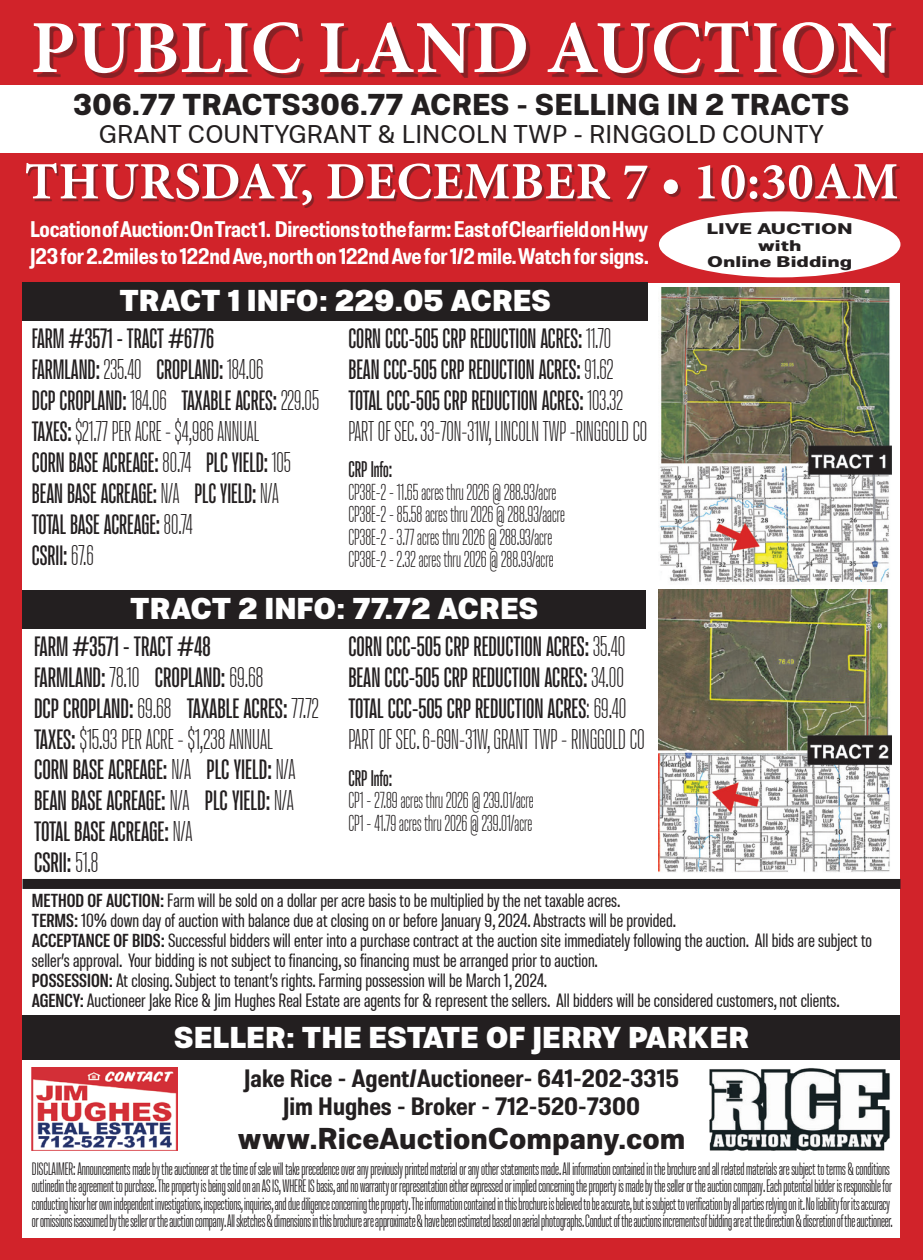
<style>
.page{position:relative;width:923px;height:1260px;background:#fff}
.page>*{position:absolute;margin:0;border:0;box-sizing:border-box;transform-origin:0 0}
.t1{font:700 75px "Minion Pro";letter-spacing:.01em;color:#fff}
.t2{font:700 52.5px "Minion Pro";letter-spacing:.01em;color:#fff}
.t3{font:900 30px "Molde";color:#fff}
.t4{font:700 30px "Molde";color:#231f20}
.t5{font:700 extra-condensed 27.75px/31px "Molde";color:#231f20;scale:.95 1}
.t6{font:700 extra-condensed 27.75px "Molde";color:#231f20}
.t7{font:extra-condensed 27.75px "Molde";color:#231f20}
.t8{font:extra-condensed 27.75px "Molde";color:#231f20;scale:.95 1}
.t9{font:700 semi-condensed 25px/27.5px "Molde";color:#231f20;text-align:center}
.t10{font:25px "Molde";color:#231f20}
.t11{font:extra-condensed 22.5px "Molde";color:#231f20;scale:.95 1}
.t12{font:700 semi-condensed 22.5px/27px "Molde";letter-spacing:-.015em;color:#fff}
.t13{font:700 extra-condensed 22.5px "Molde";color:#231f20;scale:.95 1}
.t14{font:500 condensed 18.75px/20px "Molde";color:#231f20}
.t15{font:500 extra-condensed 17.5px/17.5px "Molde";letter-spacing:-.005em;color:#231f20;scale:.95 1}
.t16{font:700 15.5px "Molde";color:#231f20;scale:1.38 1}
.s1{font-weight:400}
.s2{font-weight:700}
</style>
<div class="page">
<div style="left:0;top:0;width:922px;height:1260px;background:#d1232a"></div>
<div style="left:22px;top:283px;width:878px;height:955px;background:#fff"></div>
<div style="left:38px;top:25px;width:857px;height:52px;background:#231f20;opacity:.42"></div>
<div style="left:28px;top:165px;width:871px;height:43px;background:#231f20;opacity:.42"></div>
<img style="left:709px;top:1068px;width:181px;height:83px">
<div style="left:659px;top:211px;width:241px;height:66px;background:#fff;border-radius:50%"></div>
<div style="left:22px;top:283px;width:626px;height:38px;background:#231f20"></div>
<div style="left:22px;top:590px;width:624px;height:38px;background:#231f20"></div>
<div style="left:22px;top:1015px;width:878px;height:45px;background:#231f20"></div>
<div style="left:0;top:85px;width:922px;height:67px;background:#fff"></div>
<img style="left:32px;top:1067px;width:145px;height:84px">
<div style="left:22px;top:879px;width:878px;height:10px;background:#231f20"></div>
<img style="left:659px;top:287px;width:232px;height:296px">
<img style="left:659px;top:590px;width:232px;height:282px">
<p class="t1" style="left:31px;top:-5px;width:863px">PUBLIC LAND AUCTION</p>
<p class="t4" style="left:73px;top:85px;width:778px">306.77 TRACTS306.77 ACRES - SELLING IN 2 TRACTS</p>
<p class="t10" style="left:99px;top:118px;width:726px">GRANT COUNTYGRANT &amp; LINCOLN TWP - RINGGOLD COUNTY</p>
<p class="t2" style="left:24px;top:145px;width:875px">THURSDAY, DECEMBER 7 • 10:30AM</p>
<p class="t12" style="left:30px;top:215px;width:620px">Location of Auction: On Tract 1. Directions to the farm: East of Clearfield on Hwy<br>J23 for 2.2miles to 122nd Ave, north on 122nd Ave for 1/2 mile. Watch for signs.</p>
<p class="t16" style="left:706px;top:218px;width:108px">LIVE AUCTION</p>
<p class="t16" style="left:757px;top:235px;width:33px">with</p>
<p class="t16" style="left:707px;top:251px;width:106px">Online Bidding</p>
<p class="t3" style="left:119px;top:281px;width:433px">TRACT 1 INFO: 229.05 ACRES</p>
<p class="t5" style="left:32px;top:323px;width:193px">FARM #3571 - TRACT #6776</p>
<p class="t5" style="left:32px;top:354px;width:303px">FARMLAND: <span class="s1">235.40</span> CROPLAND: <span class="s1">184.06<br></span>DCP CROPLAND: <span class="s1">184.06</span> TAXABLE ACRES: <span class="s1">229.05<br></span>TAXES: <span class="s1">$21.77 PER ACRE - $4,986 ANNUAL<br></span>CORN BASE ACREAGE: <span class="s1">80.74</span> PLC YIELD: <span class="s1">105<br></span>BEAN BASE ACREAGE: <span class="s1">N/A</span> PLC YIELD: <span class="s1">N/A<br></span>TOTAL BASE ACREAGE: <span class="s1">80.74<br></span>CSRII: <span class="s1">67.6</span></p>
<p class="t5" style="left:348px;top:323px;width:278px">CORN CCC-505 CRP REDUCTION ACRES: <span class="s1">11.70</span></p>
<p class="t5" style="left:348px;top:354px;width:280px">BEAN CCC-505 CRP REDUCTION ACRES: <span class="s1">91.62</span></p>
<p class="t5" style="left:348px;top:385px;width:290px">TOTAL CCC-505 CRP REDUCTION ACRES: <span class="s1">103.32</span></p>
<p class="t8" style="left:348px;top:416px;width:316px">PART OF SEC. 33-70N-31W, LINCOLN TWP -RINGGOLD CO</p>
<p class="t13" style="left:348px;top:456px;width:48px">CRP Info:</p>
<p class="t11" style="left:348px;top:479px;width:220px">CP38E-2 - 11.65 acres thru 2026 @ 288.93/acre</p>
<p class="t11" style="left:348px;top:502px;width:229px">CP38E-2 - 85.58 acres thru 2026 @ 288.93/aacre</p>
<p class="t11" style="left:348px;top:524px;width:216px">CP38E-2 - 3.77 acres thru 2026 @ 288.93/acre</p>
<p class="t11" style="left:348px;top:547px;width:217px">CP38E-2 - 2.32 acres thru 2026 @ 288.93/acre</p>
<p class="t3" style="left:130px;top:588px;width:409px">TRACT 2 INFO: 77.72 ACRES</p>
<p class="t6" style="left:34px;top:630px;width:178px">FARM #3571 - TRACT #48</p>
<p class="t6" style="left:34px;top:661px;width:231px">FARMLAND: <span class="s1">78.10</span> CROPLAND: <span class="s1">69.68</span></p>
<p class="t6" style="left:34px;top:692px;width:286px">DCP CROPLAND: <span class="s1">69.68</span> TAXABLE ACRES: <span class="s1">77.72</span></p>
<p class="t7" style="left:34px;top:723px;width:240px"><span class="s2">TAXES:</span> $15.93 PER ACRE - $1,238 ANNUAL</p>
<p class="t6" style="left:34px;top:753px;width:263px">CORN BASE ACREAGE: <span class="s1">N/A</span> PLC YIELD: <span class="s1">N/A</span></p>
<p class="t6" style="left:34px;top:784px;width:261px">BEAN BASE ACREAGE: <span class="s1">N/A</span> PLC YIELD: <span class="s1">N/A</span></p>
<p class="t6" style="left:34px;top:815px;width:160px">TOTAL BASE ACREAGE: <span class="s1">N/A</span></p>
<p class="t6" style="left:34px;top:846px;width:66px">CSRII: <span class="s1">51.8</span></p>
<p class="t6" style="left:348px;top:630px;width:278px">CORN CCC-505 CRP REDUCTION ACRES: <span class="s1">35.40</span></p>
<p class="t6" style="left:348px;top:661px;width:277px">BEAN CCC-505 CRP REDUCTION ACRES: <span class="s1">34.00</span></p>
<p class="t6" style="left:348px;top:692px;width:280px">TOTAL CCC-505 CRP REDUCTION ACRES<span class="s1">: 69.40</span></p>
<p class="t7" style="left:348px;top:723px;width:298px">PART OF SEC. 6-69N-31W, GRANT TWP - RINGGOLD CO</p>
<p class="t13" style="left:348px;top:765px;width:48px">CRP Info:</p>
<p class="t11" style="left:348px;top:788px;width:196px">CP1 - 27.89 acres thru 2026 @ 239.01/acre</p>
<p class="t11" style="left:348px;top:810px;width:195px">CP1 - 41.79 acres thru 2026 @ 239.01/acre</p>
<p class="t14" style="left:32px;top:890px;width:590px"><span class="s2">METHOD OF AUCTION:</span> Farm will be sold on a dollar per acre basis to be multiplied by the net taxable acres.</p>
<p class="t14" style="left:32px;top:910px;width:645px"><span class="s2">TERMS:</span> 10% down day of auction with balance due at closing on or before January 9, 2024. Abstracts will be provided.</p>
<p class="t14" style="left:32px;top:930px;width:841px"><span class="s2">ACCEPTANCE OF BIDS:</span> Successful bidders will enter into a purchase contract at the auction site immediately following the auction. All bids are subject to seller’s approval. Your bidding is not subject to financing, so financing must be arranged prior to auction.</p>
<p class="t14" style="left:32px;top:970px;width:516px"><span class="s2">POSSESSION:</span> At closing. Subject to tenant’s rights. Farming possession will be March 1, 2024.</p>
<p class="t14" style="left:32px;top:990px;width:809px"><span class="s2">AGENCY:</span> Auctioneer Jake Rice &amp; Jim Hughes Real Estate are agents for &amp; represent the sellers. All bidders will be considered customers, not clients.</p>
<p class="t3" style="left:174px;top:1017px;width:577px">SELLER: THE ESTATE OF JERRY PARKER</p>
<p class="t9" style="left:244px;top:1064px;width:436px">Jake Rice - Agent/Auctioneer- 641-202-3315<br>Jim Hughes - Broker - 712-520-7300</p>
<p class="t4" style="left:237px;top:1119px;width:449px">www.RiceAuctionCompany.com</p>
<p class="t15" style="left:32px;top:1160px;width:907px">DISCLAIMER: Announcements made by the auctioneer at the time of sale will take precedence over any previously printed material or any other statements made. All information contained in the brochure and all related materials are subject to terms &amp; conditions outlinedin the agreement to purchase. The property is being sold on an AS IS, WHERE IS basis, and no warranty or representation either expressed or implied concerning the property is made by the seller or the auction company. Each potential bidder is responsible for conducting hisor her own independent investigations, inspections, inquiries, and due diligence concerning the property. The information contained in this brochure is believed to be accurate, but is subject to verification by all parties relying on it. No liability for its accuracy or omissions isassumed by the seller or the auction company. All sketches &amp; dimensions in this brochure are approximate &amp; have been estimated based on aerial photographs. Conduct of the auctions increments of bidding are at the direction &amp; discretion of the auctioneer.</p>
</div>
